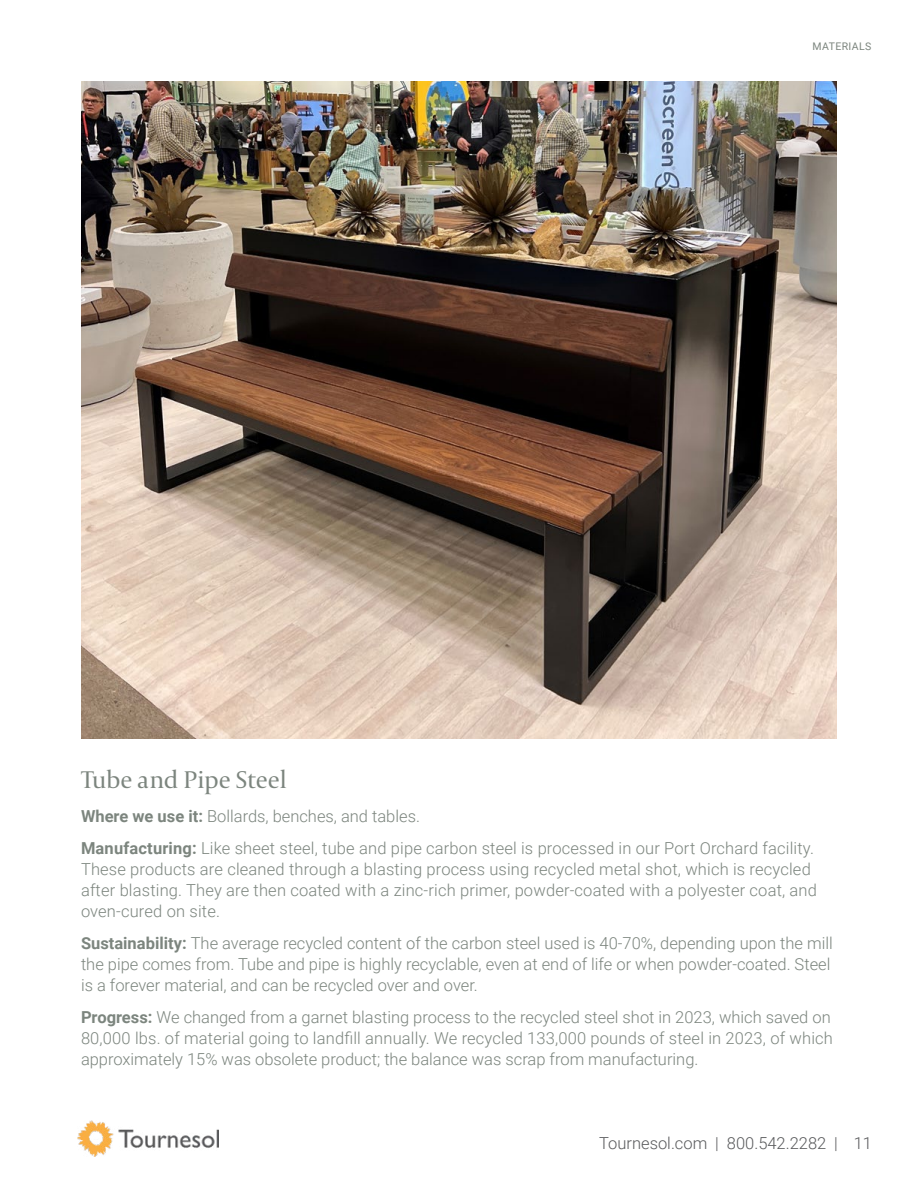
<style>
.page{position:relative;width:918px;height:1188px;background:#fff}
.page>*{position:absolute;margin:0;border:0;box-sizing:border-box;transform-origin:0 0}
.t1{font:25.5px "Capitolium 2";letter-spacing:-.01em;color:#7c857e}
.t2{font:300 16.5px/21px "Roboto";color:#7c857e}
.t3{font:300 16.5px "Roboto";color:#595a5c}
.t4{font:10.5px "Roboto";letter-spacing:.035em;color:#7c857e}
.s1{font-weight:700}
</style>
<div class="page">
<img style="left:78px;top:1121px;width:140px;height:36px">
<img style="left:81px;top:81px;width:756px;height:658px">
<p class="t4" style="left:813px;top:39px;width:60px">MATERIALS</p>
<h1 class="t1" style="left:81px;top:763px;width:207px">Tube and Pipe Steel</h1>
<p class="t2" style="left:81px;top:800px;width:734px;line-height:31.8px"><span class="s1">Where we use it:</span> Bollards, benches, and tables.<br><span class="s1">Manufacturing:</span> Like sheet steel, tube and pipe carbon steel is processed in our Port Orchard facility.</p>
<p class="t2" style="left:81px;top:858px;width:738px">These products are cleaned through a blasting process using recycled metal shot, which is recycled after blasting. They are then coated with a zinc-rich primer, powder-coated with a polyester coat, and oven-cured on site.</p>
<p class="t2" style="left:81px;top:932px;width:753px"><span class="s1">Sustainability:</span> The average recycled content of the carbon steel used is 40-70%, depending upon the mill the pipe comes from. Tube and pipe is highly recyclable, even at end of life or when powder-coated. Steel is a forever material, and can be recycled over and over.</p>
<p class="t2" style="left:81px;top:1006px;width:753px"><span class="s1">Progress:</span> We changed from a garnet blasting process to the recycled steel shot in 2023, which saved on<br>80,000 lbs. of material going to landfill annually. We recycled 133,000 pounds of steel in 2023, of which approximately 15% was obsolete product; the balance was scrap from manufacturing.</p>
<p class="t3" style="left:599px;top:1131px;width:274px">Tournesol.com | 800.542.2282 | 11</p>
</div>
